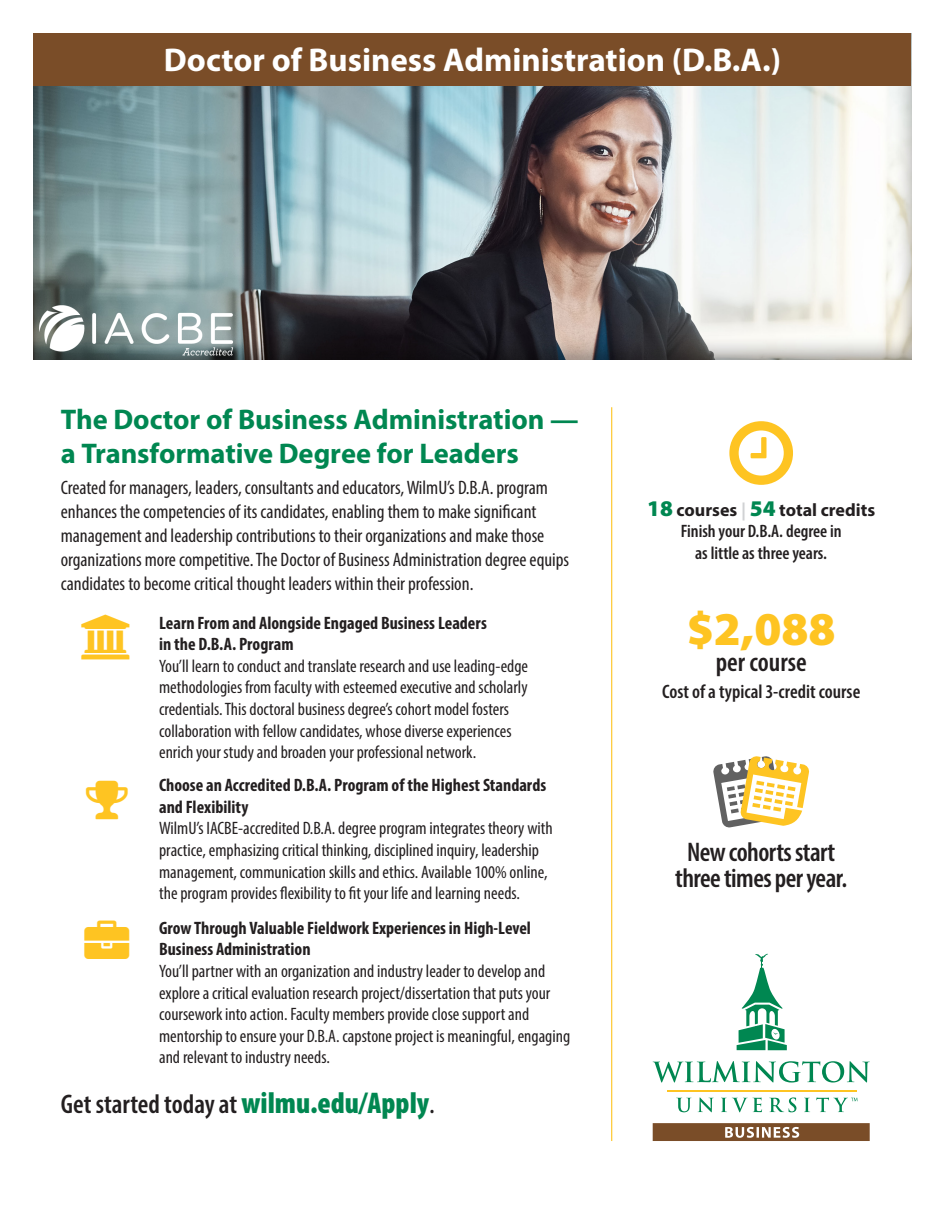
<style>
.page{position:relative;width:945px;height:1215px;background:#fff}
.page>*{position:absolute;margin:0;border:0;box-sizing:border-box;transform-origin:0 0}
.t1{font:900 47.25px "Myriad Pro";color:#fec422}
.t2{font:700 33px "Myriad Pro";color:#fff}
.t3{font:700 28.5px/34.2px "Myriad Pro";letter-spacing:-.005em;color:#008751}
.Fact{font:600 condensed 27px "Myriad Pro";color:#231f20}
.Fact-2{font:600 condensed 27px/25.5px "Myriad Pro";letter-spacing:-.02em;color:#231f20;text-align:center}
.t4{font:condensed 19.5px/24px "Myriad Pro";color:#231f20}
.t5{font:600 condensed 19.5px "Myriad Pro";color:#231f20}
.t6{font:condensed 18px/21.6px "Myriad Pro";color:#231f20}
.t7{font:700 condensed 18px/21.6px "Myriad Pro";color:#231f20}
.t8{font:600 condensed 18px/21.6px "Myriad Pro";color:#231f20;text-align:center}
.t9{font:700 18px "Myriad Pro";color:#231f20}
.s1{font-weight:900;font-size:30px;color:#008751}
.s2{font-weight:400;font-size:30px}
.s3{font-weight:900;font-size:22.5px;color:#008751}
.s4{color:#d1d2d4}
</style>
<div class="page">
<svg style="left:676px;top:1098px;width:15px;height:14px"></svg>
<svg style="left:698px;top:1097px;width:16px;height:15px"></svg>
<svg style="left:721px;top:1098px;width:41px;height:14px"></svg>
<svg style="left:769px;top:1097px;width:27px;height:15px"></svg>
<svg style="left:804px;top:1098px;width:6px;height:14px"></svg>
<svg style="left:653px;top:1061px;width:217px;height:22px"></svg>
<hr style="left:668px;top:1091px;width:189px;height:1px;background:#fec422">
<svg style="left:737px;top:954px;width:50px;height:96px"></svg>
<svg style="left:816px;top:1097px;width:41px;height:15px"></svg>
<svg style="left:653px;top:1123px;width:217px;height:18px;background:#88603f"></svg>
<svg style="left:713px;top:756px;width:96px;height:72px"></svg>
<div style="left:33px;top:33px;width:879px;height:328px;background:#231f20;opacity:.4"></div>
<hr style="left:611px;top:407px;width:1px;height:734px;background:#fec422">
<img style="left:38px;top:304px;width:195px;height:55px">
<div style="left:34px;top:33px;width:877px;height:53px;background:#7a4d28"></div>
<p class="t2" style="left:164px;top:39px;width:619px">Doctor of Business Administration (D.B.A.)</p>
<p class="t3" style="left:61px;top:401px;width:519px">The Doctor of Business Administration — a Transformative Degree for Leaders</p>
<p class="t4" style="left:61px;top:475px;width:510px">Created for managers, leaders, consultants and educators, WilmU’s D.B.A. program enhances the competencies of its candidates, enabling them to make significant management and leadership contributions to their organizations and make those organizations more competitive. The Doctor of Business Administration degree equips candidates to become critical thought leaders within their profession.</p>
<p class="t7" style="left:159px;top:611px;width:329px">Learn From and Alongside Engaged Business Leaders in the D.B.A. Program</p>
<p class="t6" style="left:159px;top:655px;width:371px">You’ll learn to conduct and translate research and use leading-edge methodologies from faculty with esteemed executive and scholarly credentials. This doctoral business degree’s cohort model fosters collaboration with fellow candidates, whose diverse experiences enrich your study and broaden your professional network.</p>
<p class="t7" style="left:159px;top:774px;width:389px">Choose an Accredited D.B.A. Program of the Highest Standards and Flexibility</p>
<p class="t6" style="left:159px;top:817px;width:395px">WilmU’s IACBE-accredited D.B.A. degree program integrates theory with practice, emphasizing critical thinking, disciplined inquiry, leadership management, communication skills and ethics. Available 100% online, the program provides flexibility to fit your life and learning needs.</p>
<p class="t7" style="left:159px;top:917px;width:373px">Grow Through Valuable Fieldwork Experiences in High-Level<br>Business Administration</p>
<p class="t6" style="left:159px;top:960px;width:413px">You’ll partner with an organization and industry leader to develop and explore a critical evaluation research project/dissertation that puts your coursework into action. Faculty members provide close support and mentorship to ensure your D.B.A. capstone project is meaningful, engaging and relevant to industry needs.</p>
<p class="Fact" style="left:61px;top:1087px;width:376px">Get started today at <span class="s1">wilmu.edu/Apply</span><span class="s2">.</span></p>
<p class="t9" style="left:647px;top:498px;width:229px"><span class="s3">18</span> courses <span class="s4">|</span> <span class="s3">54</span> total credits</p>
<p class="t8" style="left:681px;top:520px;width:162px">Finish your D.B.A. degree in as little as three years.</p>
<p class="t1" style="left:687px;top:598px;width:150px">$2,088</p>
<p class="Fact" style="left:716px;top:646px;width:93px">per course</p>
<p class="t5" style="left:662px;top:679px;width:200px">Cost of a typical 3-credit course</p>
<p class="Fact-2" style="left:675px;top:839px;width:173px">New cohorts start three times per year.</p>
</div>
